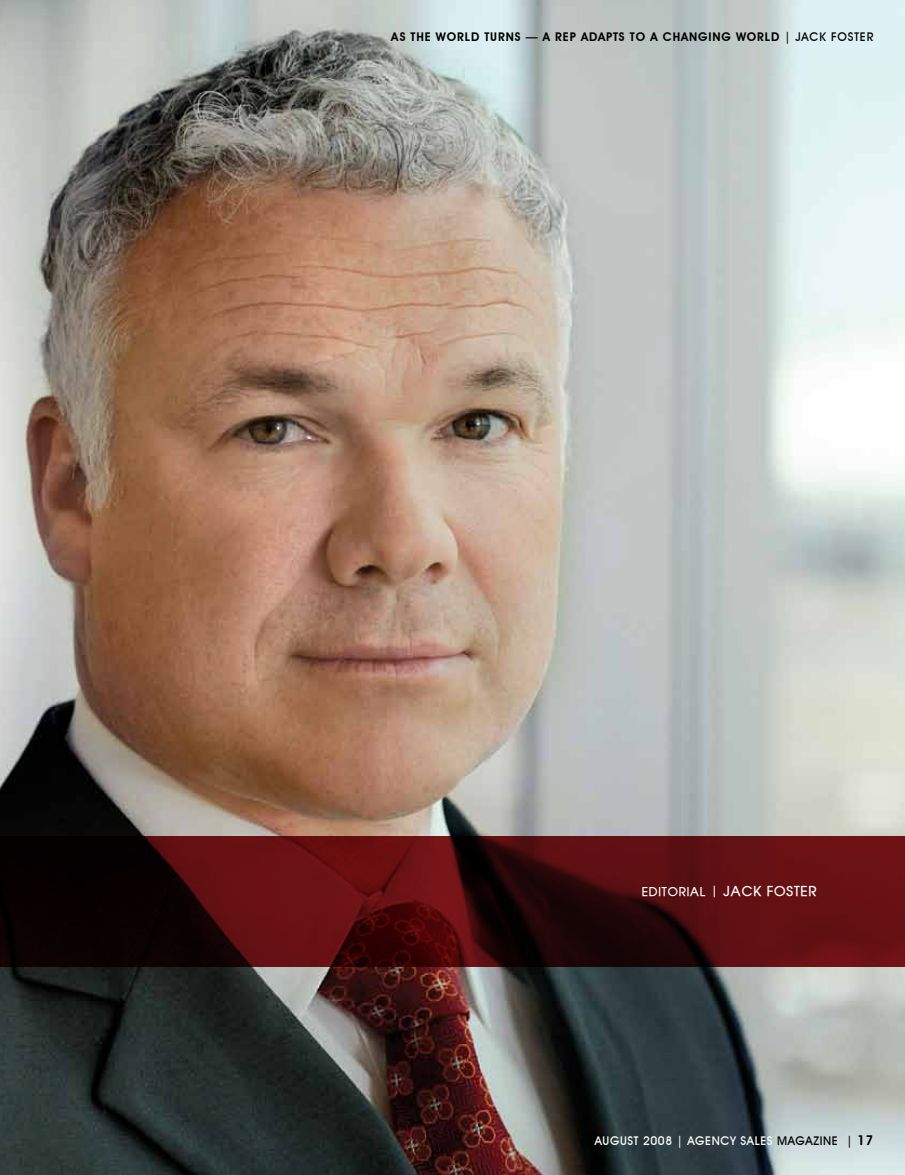
<style>
.page{position:relative;width:905px;height:1175px;background:#fff}
.page>*{position:absolute;margin:0;border:0;box-sizing:border-box;transform-origin:0 0}
.t1{font:700 13.5px "Atilla";letter-spacing:.075em;color:#fff}
.t2{font:600 12px "Avant Garde IT Cby BT";letter-spacing:.07em;color:#000}
.t3{font:500 12px "Avant Garde IT Cby BT";letter-spacing:.05em;color:#fff}
.s1{font-weight:500}
.s2{font-size:12px}
.s3{font-size:15px}
.s4{color:#000}
.s5{font-weight:600;font-size:13.5px;color:#000}
</style>
<div class="page">
<img style="left:0;top:0;width:904px;height:1174px">
<svg style="left:0;top:836px;width:904px;height:131px;background:#410a0c"></svg>
<p class="t2" style="left:391px;top:29px;width:483px">AS THE WORLD TURNS — A REP ADAPTS TO A CHANGING WORLD <span class="s1">| JACK FOSTER</span></p>
<p class="t1" style="left:641px;top:881px;width:176px"><span class="s2">EDITORIAL</span> <span class="s3">|</span> JACK FOSTER</p>
<p class="t3" style="left:594px;top:1133px;width:280px">AUGUST 2008 | AGENCY SALES <span class="s4">MAGAZINE |</span> <span class="s5">17</span></p>
</div>
